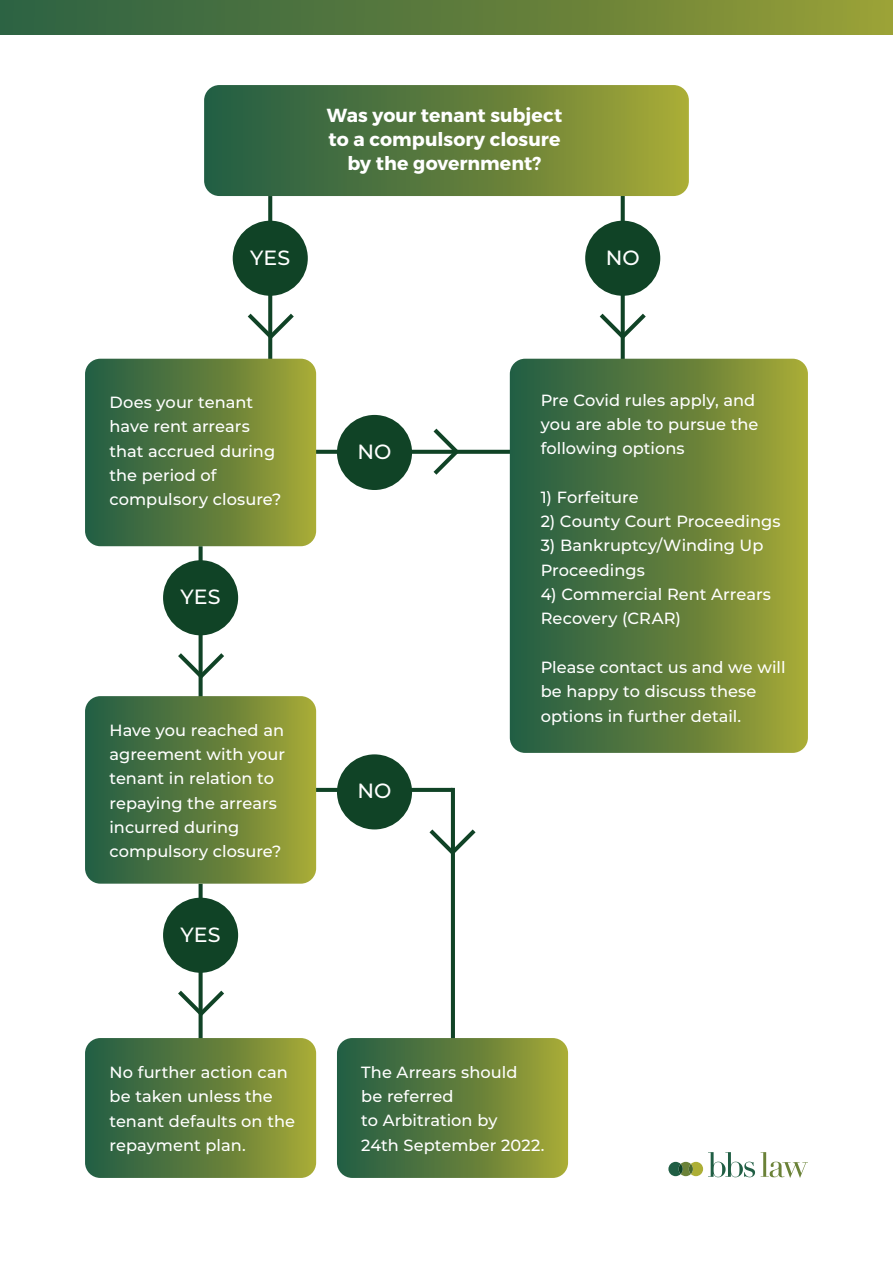
<style>
.page{position:relative;width:893px;height:1263px;background:#fff}
.page>*{position:absolute;margin:0;border:0;box-sizing:border-box;transform-origin:0 0}
.t1{font:500 20.55px "Montserrat";letter-spacing:.005em;color:#fff}
.t2{font:700 18.9px/24.3px "Montserrat";color:#fff;text-align:center}
.t3{font:500 16.2px/24.3px "Montserrat";color:#fff}
</style>
<div class="page">
<svg style="left:268px;top:196px;width:4px;height:163px"></svg>
<svg style="left:199px;top:546px;width:4px;height:150px"></svg>
<svg style="left:199px;top:884px;width:4px;height:154px"></svg>
<hr style="left:451px;top:788px;width:4px;height:277px;background:#104326">
<svg style="left:316px;top:450px;width:194px;height:4px"></svg>
<svg style="left:316px;top:788px;width:135px;height:4px"></svg>
<svg style="left:621px;top:196px;width:4px;height:163px"></svg>
<svg style="left:204px;top:85px;width:485px;height:111px;background:#607f3d"></svg>
<svg style="left:510px;top:359px;width:298px;height:394px;background:#607e3c"></svg>
<svg style="left:85px;top:359px;width:231px;height:187px;background:#607f3d"></svg>
<svg style="left:85px;top:696px;width:231px;height:188px;background:#607f3d"></svg>
<svg style="left:85px;top:1038px;width:231px;height:140px;background:#607f3d"></svg>
<svg style="left:337px;top:1038px;width:231px;height:140px;background:#607f3d"></svg>
<div style="left:233px;top:221px;width:75px;height:75px;background:#104326;border-radius:50%"></div>
<div style="left:163px;top:560px;width:75px;height:75px;background:#104326;border-radius:50%"></div>
<div style="left:163px;top:898px;width:75px;height:75px;background:#104326;border-radius:50%"></div>
<div style="left:585px;top:221px;width:75px;height:75px;background:#104326;border-radius:50%"></div>
<div style="left:337px;top:415px;width:75px;height:75px;background:#104326;border-radius:50%"></div>
<div style="left:337px;top:754px;width:75px;height:75px;background:#104326;border-radius:50%"></div>
<svg style="left:429px;top:428px;width:33px;height:47px"></svg>
<svg style="left:247px;top:309px;width:47px;height:33px"></svg>
<svg style="left:178px;top:649px;width:46px;height:33px"></svg>
<svg style="left:178px;top:986px;width:46px;height:33px"></svg>
<svg style="left:429px;top:825px;width:47px;height:33px"></svg>
<svg style="left:599px;top:309px;width:47px;height:33px"></svg>
<div style="left:0;top:0;width:893px;height:34px;background:linear-gradient(to right,#295f43,#959c35)"></div>
<svg style="left:761px;top:1152px;width:47px;height:26px"></svg>
<svg style="left:668px;top:1152px;width:87px;height:25px"></svg>
<svg style="left:679px;top:1164px;width:4px;height:10px"></svg>
<p class="t1" style="left:250px;top:243px;width:42px">YES</p>
<p class="t2" style="left:327px;top:103px;width:237px">Was your tenant subject to a compulsory closure by the government?</p>
<p class="t1" style="left:606px;top:243px;width:36px">NO</p>
<p class="t3" style="left:109px;top:389px;width:173px">Does your tenant have rent arrears that accrued during the period of compulsory closure?</p>
<p class="t1" style="left:180px;top:582px;width:42px">YES</p>
<p class="t3" style="left:109px;top:717px;width:177px">Have you reached an agreement with your tenant in relation to repaying the arrears incurred during compulsory closure?</p>
<p class="t1" style="left:180px;top:920px;width:42px">YES</p>
<p class="t1" style="left:357px;top:437px;width:36px">NO</p>
<p class="t1" style="left:357px;top:776px;width:36px">NO</p>
<p class="t3" style="left:541px;top:387px;width:219px">Pre Covid rules apply, and you are able to pursue the following options</p>
<p class="t3" style="left:541px;top:484px;width:99px">1) Forfeiture</p>
<p class="t3" style="left:541px;top:509px;width:241px">2) County Court Proceedings</p>
<p class="t3" style="left:541px;top:533px;width:224px">3) Bankruptcy/Winding Up<br>Proceedings</p>
<p class="t3" style="left:541px;top:581px;width:232px">4) Commercial Rent Arrears<br>Recovery (CRAR)</p>
<p class="t3" style="left:541px;top:654px;width:246px">Please contact us and we will be happy to discuss these options in further detail.</p>
<p class="t3" style="left:109px;top:1059px;width:187px">No further action can be taken unless the tenant defaults on the repayment plan.</p>
<p class="t3" style="left:361px;top:1059px;width:185px">The Arrears should<br>be referred<br>to Arbitration by<br>24th September 2022.</p>
</div>
